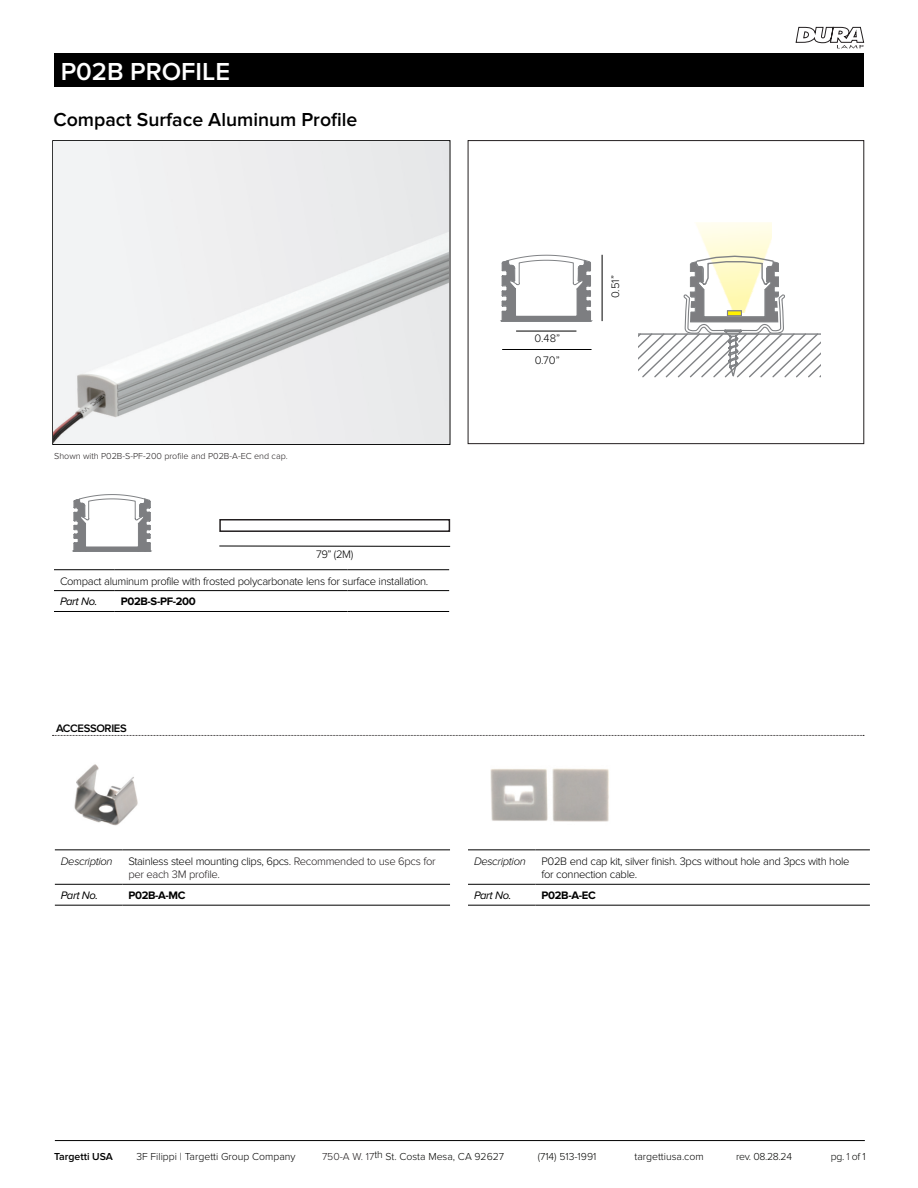
<style>
.page{position:relative;width:918px;height:1188px;background:#fff}
.page>*{position:absolute;margin:0;border:0;box-sizing:border-box;transform-origin:0 0}
.t1{font:600 25.5px "Proxima Nova";color:#fff}
.t2{font:600 19.5px "Proxima Nova";color:#000}
.t3{font:300 11.25px/13.5px "Proxima Nova";letter-spacing:-.03em;color:#000}
.t4{font:300 11.25px/13.5px "Proxima Nova";letter-spacing:-.03em;color:#231f20}
.t5{font:700 11.25px "Proxima Nova";letter-spacing:-.03em;color:#000}
.t6{font:italic 300 11.25px "Proxima Nova";letter-spacing:-.03em;color:#000}
.t7{font:italic 11.25px "Proxima Nova";letter-spacing:-.03em;color:#000}
.t8{font:600 11.25px "Proxima Nova";letter-spacing:-.03em;color:#000}
.t9{font:300 10.5px "Proxima Nova";color:#040503}
.t10{font:300 10.5px "Proxima Nova";color:#000}
.t11{font:600 10.5px "Proxima Nova";color:#000}
.t12{font:300 9px "Proxima Nova";color:#231f20}
.s1{color:#000}
.s2{color:#231f20}
</style>
<div class="page">
<div style="left:54px;top:53px;width:809px;height:34px;background:#000"></div>
<svg style="left:796px;top:27px;width:68px;height:22px"></svg>
<hr style="left:55px;top:1140px;width:810px;height:1px;background:#000">
<div style="left:468px;top:140px;width:396px;height:304px;border:1px solid #231f20"></div>
<hr style="left:468px;top:850px;width:68px;height:1px;background:#000">
<hr style="left:536px;top:850px;width:334px;height:1px;background:#000">
<hr style="left:468px;top:884px;width:68px;height:1px;background:#000">
<hr style="left:536px;top:884px;width:334px;height:1px;background:#000">
<hr style="left:468px;top:905px;width:68px;height:1px;background:#000">
<hr style="left:536px;top:905px;width:334px;height:1px;background:#000">
<hr style="left:55px;top:850px;width:67px;height:1px;background:#000">
<hr style="left:122px;top:850px;width:328px;height:1px;background:#000">
<hr style="left:55px;top:884px;width:67px;height:1px;background:#000">
<hr style="left:122px;top:884px;width:328px;height:1px;background:#000">
<hr style="left:55px;top:905px;width:67px;height:1px;background:#000">
<hr style="left:122px;top:905px;width:328px;height:1px;background:#000">
<hr style="left:54px;top:569px;width:61px;height:1px;background:#000">
<hr style="left:115px;top:569px;width:233px;height:1px;background:#000">
<hr style="left:348px;top:569px;width:101px;height:1px;background:#000">
<hr style="left:54px;top:590px;width:61px;height:1px;background:#000">
<hr style="left:115px;top:590px;width:233px;height:1px;background:#000">
<hr style="left:348px;top:590px;width:101px;height:1px;background:#000">
<hr style="left:54px;top:611px;width:61px;height:1px;background:#000">
<hr style="left:115px;top:611px;width:233px;height:1px;background:#000">
<hr style="left:348px;top:611px;width:101px;height:1px;background:#000">
<svg style="left:52px;top:735px;width:812px;height:1px"></svg>
<div style="left:219px;top:519px;width:231px;height:13px;border:2px solid #231f20"></div>
<hr style="left:219px;top:546px;width:231px;height:1px;background:#000">
<img style="left:53px;top:141px;width:396px;height:303px">
<img style="left:74px;top:764px;width:64px;height:62px">
<img style="left:490px;top:768px;width:119px;height:54px">
<svg style="left:501px;top:254px;width:90px;height:68px"></svg>
<svg style="left:73px;top:494px;width:78px;height:58px"></svg>
<hr style="left:602px;top:255px;width:1px;height:66px;background:#000">
<hr style="left:502px;top:349px;width:90px;height:1px;background:#000">
<hr style="left:516px;top:331px;width:60px;height:1px;background:#000">
<img style="left:696px;top:223px;width:76px;height:32px">
<svg style="left:639px;top:255px;width:181px;height:123px"></svg>
<hr style="left:639px;top:333px;width:181px;height:2px;background:#808285">
<h1 class="t1" style="left:61px;top:57px;width:171px">P02B PROFILE</h1>
<p class="t2" style="left:53px;top:108px;width:306px">Compact Surface Aluminum Profile</p>
<p class="t12" style="left:54px;top:451px;width:235px">Shown with P02B-S-PF-200 profile and P02B-A-EC end cap.</p>
<p class="t3" style="left:316px;top:548px;width:39px">79” (2M)</p>
<p class="t3" style="left:60px;top:575px;width:370px">Compact aluminum profile with frosted polycarbonate lens for surface installation.</p>
<p class="t7" style="left:60px;top:596px;width:39px">Part No.</p>
<p class="t5" style="left:121px;top:595px;width:77px">P02B-S-PF-200</p>
<p class="t8" style="left:56px;top:722px;width:72px">ACCESSORIES</p>
<p class="t3" style="left:535px;top:332px;width:27px">0.48”</p>
<p class="t3" style="left:535px;top:354px;width:26px">0.70”</p>
<p class="t3" style="left:609px;top:298px;width:25px;rotate:-90deg">0.51”</p>
<p class="t6" style="left:61px;top:855px;width:53px">Description</p>
<p class="t4" style="left:128px;top:854px;width:309px"><span class="s1">Stainless steel mounting clips, 6pcs.</span> Recommended to use 6pcs for per each 3M profile.</p>
<p class="t7" style="left:61px;top:889px;width:39px">Part No.</p>
<p class="t5" style="left:128px;top:889px;width:59px">P02B-A-MC</p>
<p class="t6" style="left:474px;top:855px;width:53px">Description</p>
<p class="t3" style="left:542px;top:854px;width:310px">P02B end cap kit, silver finish. 3pcs without hole and 3pcs with hole for connection cable.</p>
<p class="t7" style="left:474px;top:889px;width:39px">Part No.</p>
<p class="t5" style="left:542px;top:889px;width:56px">P02B-A-EC</p>
<p class="t11" style="left:54px;top:1151px;width:61px">Targetti USA</p>
<p class="t10" style="left:136px;top:1151px;width:161px">3F Filippi | Targetti Group Company</p>
<p class="t9" style="left:322px;top:1151px;width:184px"><span class="s2">750-A W. 17</span>th St. Costa Mesa, CA 92627</p>
<p class="t9" style="left:538px;top:1151px;width:60px">(714) 513-1991</p>
<p class="t10" style="left:634px;top:1151px;width:71px">targettiusa.com</p>
<p class="t9" style="left:736px;top:1151px;width:57px">rev. 08.28.24</p>
<p class="t9" style="left:831px;top:1151px;width:36px">pg. <span class="s2">1</span> of 1</p>
</div>
